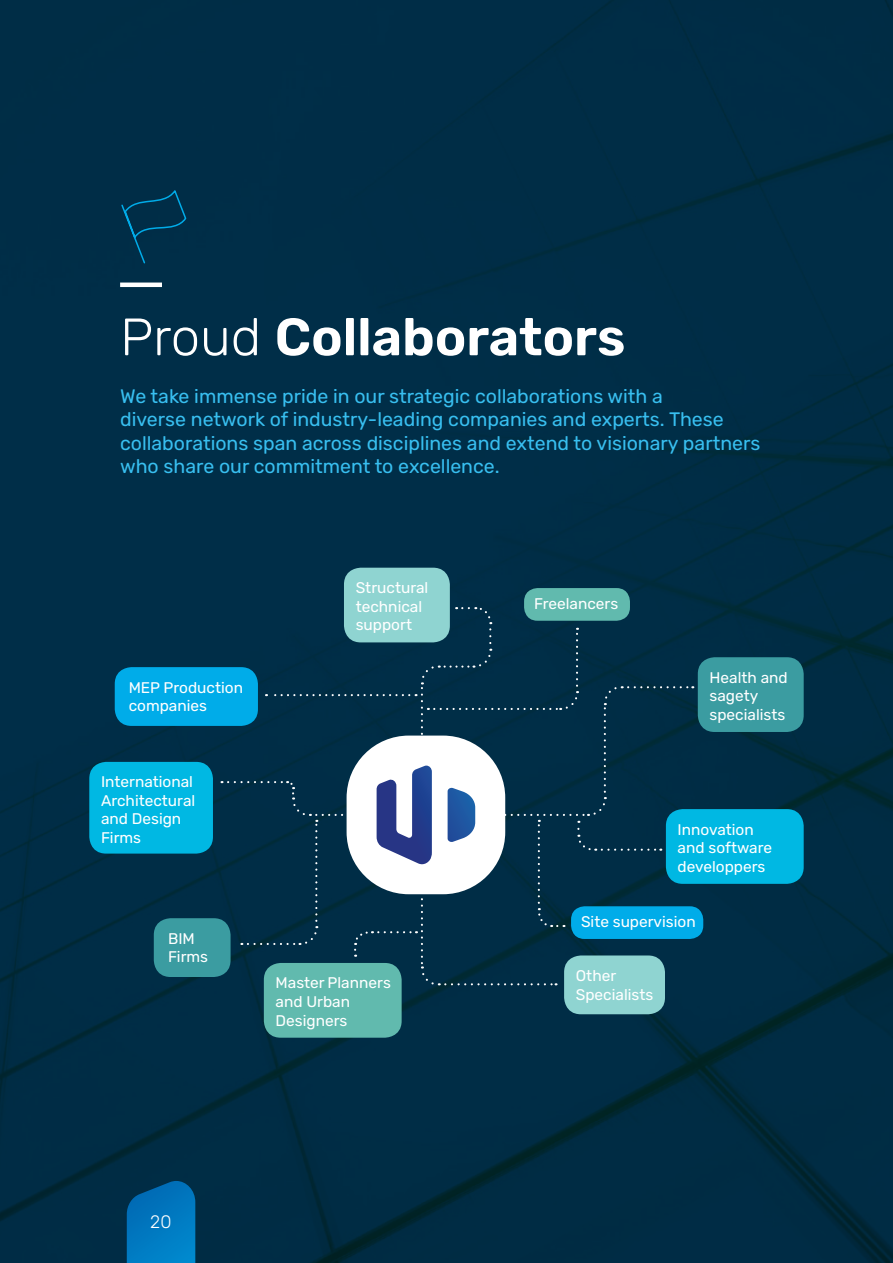
<style>
.page{position:relative;width:893px;height:1263px;background:#002d46}
.page>*{position:absolute;margin:0;border:0;box-sizing:border-box;transform-origin:0 0}
.t1{font:600 52.5px "Rubik";color:#fff}
.t2{font:19.5px/23.4px "Rubik";color:#38bff0}
.t3{font:300 18px "Rubik";color:#fff}
.t4{font:15.45px/18.5px "Rubik";color:#fff}
.s1{font-weight:300}
</style>
<div class="page">
<hr style="left:120px;top:283px;width:42px;height:4px;background:#fff">
<svg style="left:120px;top:188px;width:68px;height:77px;background:#003551"></svg>
<svg style="left:127px;top:1177px;width:68px;height:86px;background:#006eaf"></svg>
<div style="left:344px;top:568px;width:106px;height:74px;background:#8fd4d1;border-radius:17px"></div>
<div style="left:698px;top:657px;width:106px;height:75px;background:#3b9ca1;border-radius:17px"></div>
<div style="left:564px;top:955px;width:101px;height:59px;background:#8fd4d1;border-radius:17px"></div>
<div style="left:154px;top:918px;width:77px;height:59px;background:#3b9ca1;border-radius:17px"></div>
<div style="left:115px;top:667px;width:143px;height:59px;background:#00ace9;border-radius:17px"></div>
<div style="left:666px;top:809px;width:138px;height:75px;background:#00b8e3;border-radius:17px"></div>
<div style="left:264px;top:963px;width:138px;height:75px;background:#61baae;border-radius:17px"></div>
<div style="left:89px;top:762px;width:124px;height:91px;background:#00b8e3;border-radius:17px"></div>
<div style="left:524px;top:588px;width:106px;height:33px;background:#61baae;border-radius:14px"></div>
<div style="left:571px;top:906px;width:132px;height:33px;background:#00ace9;border-radius:14px"></div>
<svg style="left:222px;top:606px;width:471px;height:380px"></svg>
<h1 class="t1" style="left:120px;top:308px;width:507px"><span class="s1">Proud</span> Collaborators</h1>
<p class="t2" style="left:120px;top:385px;width:642px">We take immense pride in our strategic collaborations with a<br>diverse network of industry-leading companies and experts. These collaborations span across disciplines and extend to visionary partners who share our commitment to excellence.</p>
<p class="t4" style="left:129px;top:678px;width:116px">MEP Production companies</p>
<p class="t4" style="left:101px;top:773px;width:96px">International<br>Architectural and Design<br>Firms</p>
<p class="t4" style="left:356px;top:579px;width:74px">Structural technical support</p>
<p class="t4" style="left:168px;top:929px;width:42px">BIM<br>Firms</p>
<p class="t4" style="left:276px;top:974px;width:117px">Master Planners and Urban<br>Designers</p>
<p class="t3" style="left:150px;top:1212px;width:23px">20</p>
<p class="t4" style="left:534px;top:595px;width:86px">Freelancers</p>
<p class="t4" style="left:709px;top:669px;width:80px">Health and sagety specialists</p>
<p class="t4" style="left:678px;top:820px;width:96px">Innovation and software developpers</p>
<p class="t4" style="left:581px;top:913px;width:116px">Site supervision</p>
<p class="t4" style="left:576px;top:967px;width:79px">Other<br>Specialists</p>
</div>
